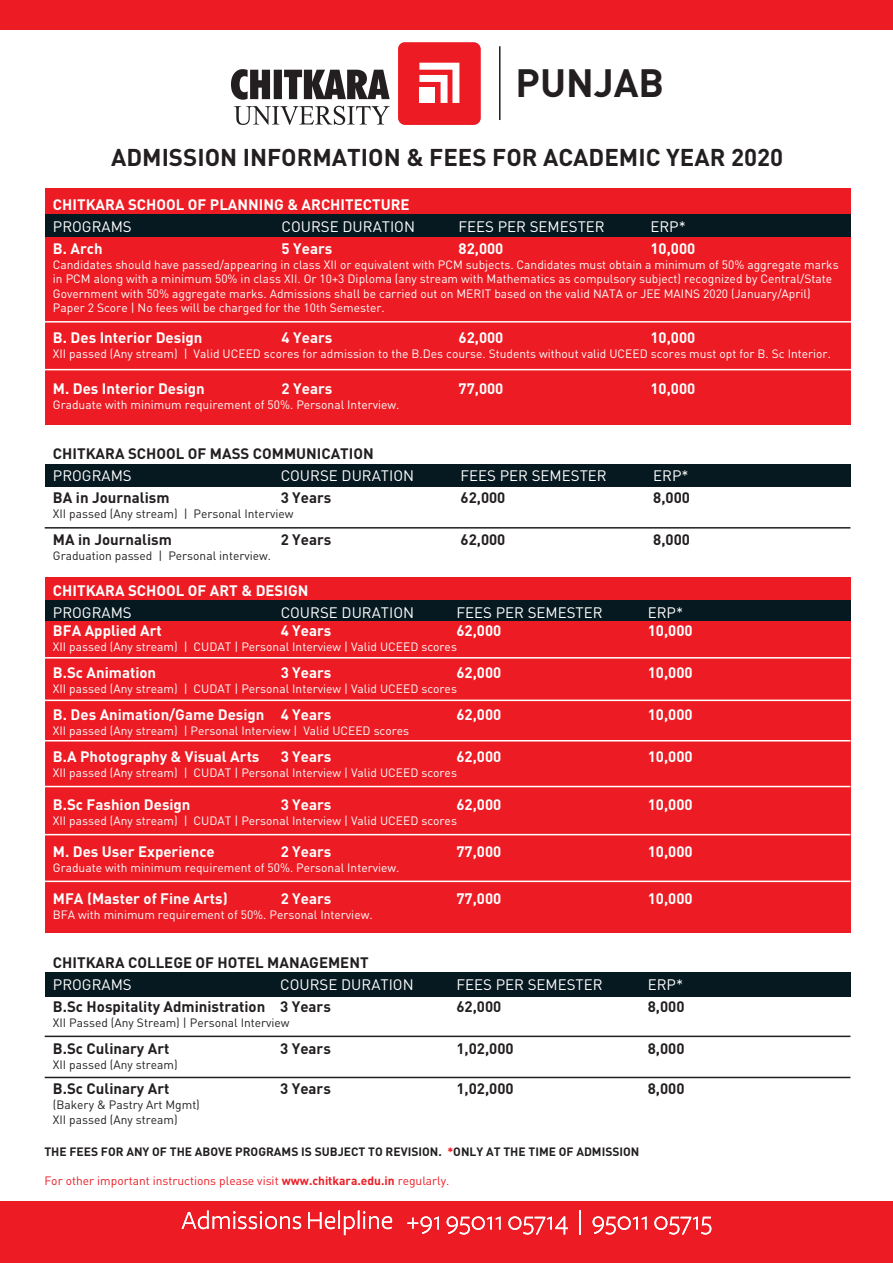
<style>
.page{position:relative;width:893px;height:1263px;background:#fff}
.page>*{position:absolute;margin:0;border:0;box-sizing:border-box;transform-origin:0 0}
.t1{font:700 39px "DI Nbek";color:#231f20}
.t2{font:700 24px "DI Nbek";color:#231f20}
.t3{font:700 15px "DI Nbek";color:#fff}
.t4{font:700 15px "DI Nbek";color:#231f20}
.t5{font:15px "DIN Bek";color:#fff}
.t6{font:12px/14.5px "DIN Bek";color:#fff}
.t7{font:12px/14.5px "DIN Bek";color:#231f20}
.t8{font:700 12px "DI Nbek";color:#231f20}
.t9{font:12px "DIN Bek";color:#ed1c24}
.s1{color:#ed1c24}
.s2{font-family:"DI Nbek";font-weight:700}
</style>
<div class="page">
<div style="left:0;top:0;width:893px;height:30px;background:#ed1c24"></div>
<div style="left:45px;top:237px;width:805px;height:188px;background:#ed1c24"></div>
<div style="left:45px;top:188px;width:805px;height:26px;background:#ed1c24"></div>
<div style="left:45px;top:214px;width:805px;height:23px;background:#061820"></div>
<hr style="left:45px;top:321px;width:808px;height:2px;background:#fff">
<hr style="left:45px;top:369px;width:808px;height:1px;background:#fff">
<div style="left:398px;top:42px;width:83px;height:83px;background:#ed1c24;border-radius:7px"></div>
<svg style="left:419px;top:63px;width:40px;height:40px"></svg>
<div style="left:420px;top:88px;width:15px;height:15px;background:#fff"></div>
<svg style="left:231px;top:69px;width:159px;height:31px"></svg>
<svg style="left:234px;top:106px;width:156px;height:19px"></svg>
<hr style="left:499px;top:46px;width:1px;height:74px;background:#231f20">
<div style="left:0;top:1201px;width:893px;height:62px;background:#ed1c24"></div>
<svg style="left:182px;top:1210px;width:119px;height:19px"></svg>
<svg style="left:308px;top:1210px;width:84px;height:25px"></svg>
<svg style="left:407px;top:1216px;width:32px;height:18px"></svg>
<svg style="left:447px;top:1216px;width:54px;height:18px"></svg>
<svg style="left:508px;top:1216px;width:60px;height:18px"></svg>
<hr style="left:579px;top:1210px;width:2px;height:25px;background:#fff">
<svg style="left:593px;top:1216px;width:54px;height:18px"></svg>
<svg style="left:654px;top:1216px;width:57px;height:18px"></svg>
<div style="left:45px;top:464px;width:805px;height:23px;background:#061820"></div>
<hr style="left:45px;top:527px;width:805px;height:2px;background:#231f20">
<div style="left:45px;top:621px;width:805px;height:312px;background:#ed1c24"></div>
<div style="left:45px;top:577px;width:805px;height:23px;background:#ed1c24"></div>
<div style="left:45px;top:600px;width:805px;height:21px;background:#061820"></div>
<hr style="left:45px;top:657px;width:805px;height:1px;background:#fff">
<hr style="left:45px;top:700px;width:805px;height:1px;background:#fff">
<hr style="left:45px;top:740px;width:805px;height:1px;background:#fff">
<hr style="left:45px;top:786px;width:805px;height:1px;background:#fff">
<hr style="left:45px;top:834px;width:805px;height:1px;background:#fff">
<hr style="left:45px;top:880px;width:805px;height:2px;background:#fff">
<div style="left:45px;top:972px;width:805px;height:24px;background:#061820"></div>
<hr style="left:45px;top:1035px;width:805px;height:2px;background:#231f20">
<hr style="left:45px;top:1077px;width:805px;height:1px;background:#231f20">
<h1 class="t1" style="left:515px;top:69px;width:150px">PUNJAB</h1>
<h2 class="t2" style="left:111px;top:149px;width:674px">ADMISSION INFORMATION &amp; FEES FOR ACADEMIC YEAR 2020</h2>
<p class="t3" style="left:53px;top:199px;width:358px">CHITKARA SCHOOL OF PLANNING &amp; ARCHITECTURE</p>
<p class="t5" style="left:53px;top:221px;width:80px">PROGRAMS</p>
<p class="t5" style="left:282px;top:221px;width:135px">COURSE DURATION</p>
<p class="t5" style="left:459px;top:221px;width:148px">FEES PER SEMESTER</p>
<p class="t5" style="left:650px;top:221px;width:37px">ERP*</p>
<p class="t3" style="left:53px;top:243px;width:51px">B. Arch</p>
<p class="t3" style="left:282px;top:243px;width:52px">5 Years</p>
<p class="t3" style="left:459px;top:243px;width:46px">82,000</p>
<p class="t3" style="left:650px;top:243px;width:46px">10,000</p>
<p class="t6" style="left:53px;top:259px;width:787px">Candidates should have passed/appearing in class XII or equivalent with PCM subjects. Candidates must obtain a minimum of 50% aggregate marks in PCM along with a minimum 50% in class XII. Or 10+3 Diploma (any stream with Mathematics as compulsory subject) recognized by Central/State Government with 50% aggregate marks. Admissions shall be carried out on MERIT based on the valid NATA or JEE MAINS 2020 (January/April)<br>Paper 2 Score | No fees will be charged for the 10th Semester.</p>
<p class="t3" style="left:53px;top:332px;width:151px">B. Des Interior Design</p>
<p class="t3" style="left:282px;top:332px;width:52px">4 Years</p>
<p class="t3" style="left:459px;top:332px;width:46px">62,000</p>
<p class="t3" style="left:650px;top:332px;width:46px">10,000</p>
<p class="t6" style="left:53px;top:348px;width:779px">XII passed (Any stream) | Valid UCEED scores for admission to the B.Des course. Students without valid UCEED scores must opt for B. Sc Interior.</p>
<p class="t3" style="left:53px;top:383px;width:153px">M. Des Interior Design</p>
<p class="t3" style="left:282px;top:383px;width:52px">2 Years</p>
<p class="t3" style="left:459px;top:383px;width:46px">77,000</p>
<p class="t3" style="left:650px;top:383px;width:46px">10,000</p>
<p class="t6" style="left:53px;top:399px;width:348px">Graduate with minimum requirement of 50%. Personal Interview.</p>
<p class="t4" style="left:53px;top:449px;width:322px">CHITKARA SCHOOL OF MASS COMMUNICATION</p>
<p class="t5" style="left:53px;top:470px;width:80px">PROGRAMS</p>
<p class="t5" style="left:281px;top:470px;width:135px">COURSE DURATION</p>
<p class="t5" style="left:460px;top:470px;width:148px">FEES PER SEMESTER</p>
<p class="t5" style="left:653px;top:470px;width:37px">ERP*</p>
<p class="t4" style="left:53px;top:492px;width:118px">BA in Journalism</p>
<p class="t4" style="left:281px;top:492px;width:52px">3 Years</p>
<p class="t4" style="left:460px;top:492px;width:46px">62,000</p>
<p class="t4" style="left:653px;top:492px;width:38px">8,000</p>
<p class="t7" style="left:53px;top:508px;width:242px">XII passed (Any stream) | Personal Interview</p>
<p class="t4" style="left:53px;top:534px;width:120px">MA in Journalism</p>
<p class="t4" style="left:281px;top:534px;width:52px">2 Years</p>
<p class="t4" style="left:460px;top:534px;width:46px">62,000</p>
<p class="t4" style="left:653px;top:534px;width:38px">8,000</p>
<p class="t7" style="left:53px;top:550px;width:220px">Graduation passed | Personal interview.</p>
<p class="t3" style="left:53px;top:586px;width:257px">CHITKARA SCHOOL OF ART &amp; DESIGN</p>
<p class="t5" style="left:53px;top:607px;width:80px">PROGRAMS</p>
<p class="t5" style="left:281px;top:607px;width:135px">COURSE DURATION</p>
<p class="t5" style="left:456px;top:607px;width:148px">FEES PER SEMESTER</p>
<p class="t5" style="left:648px;top:607px;width:37px">ERP*</p>
<p class="t3" style="left:53px;top:626px;width:110px">BFA Applied Art</p>
<p class="t3" style="left:281px;top:626px;width:52px">4 Years</p>
<p class="t3" style="left:456px;top:626px;width:46px">62,000</p>
<p class="t3" style="left:648px;top:626px;width:46px">10,000</p>
<p class="t6" style="left:53px;top:641px;width:405px">XII passed (Any stream) | CUDAT | Personal Interview | Valid UCEED scores</p>
<p class="t3" style="left:53px;top:668px;width:105px">B.Sc Animation</p>
<p class="t3" style="left:281px;top:668px;width:52px">3 Years</p>
<p class="t3" style="left:456px;top:668px;width:46px">62,000</p>
<p class="t3" style="left:648px;top:668px;width:46px">10,000</p>
<p class="t6" style="left:53px;top:683px;width:405px">XII passed (Any stream) | CUDAT | Personal Interview | Valid UCEED scores</p>
<p class="t3" style="left:53px;top:710px;width:280px">B. Des Animation/Game Design 4 Years</p>
<p class="t3" style="left:456px;top:710px;width:46px">62,000</p>
<p class="t3" style="left:648px;top:710px;width:46px">10,000</p>
<p class="t6" style="left:53px;top:725px;width:358px">XII passed (Any stream) | Personal Interview | Valid UCEED scores</p>
<p class="t3" style="left:53px;top:751px;width:208px">B.A Photography &amp; Visual Arts</p>
<p class="t3" style="left:281px;top:751px;width:52px">3 Years</p>
<p class="t3" style="left:456px;top:751px;width:46px">62,000</p>
<p class="t3" style="left:648px;top:751px;width:46px">10,000</p>
<p class="t6" style="left:53px;top:767px;width:405px">XII passed (Any stream) | CUDAT | Personal Interview | Valid UCEED scores</p>
<p class="t3" style="left:53px;top:799px;width:139px">B.Sc Fashion Design</p>
<p class="t3" style="left:281px;top:799px;width:52px">3 Years</p>
<p class="t3" style="left:456px;top:799px;width:46px">62,000</p>
<p class="t3" style="left:648px;top:799px;width:46px">10,000</p>
<p class="t6" style="left:53px;top:814px;width:405px">XII passed (Any stream) | CUDAT | Personal Interview | Valid UCEED scores</p>
<p class="t3" style="left:53px;top:846px;width:163px">M. Des User Experience</p>
<p class="t3" style="left:281px;top:846px;width:52px">2 Years</p>
<p class="t3" style="left:456px;top:846px;width:46px">77,000</p>
<p class="t3" style="left:648px;top:846px;width:46px">10,000</p>
<p class="t6" style="left:53px;top:862px;width:348px">Graduate with minimum requirement of 50%. Personal Interview.</p>
<p class="t3" style="left:53px;top:894px;width:176px">MFA (Master of Fine Arts)</p>
<p class="t3" style="left:281px;top:894px;width:52px">2 Years</p>
<p class="t3" style="left:456px;top:894px;width:46px">77,000</p>
<p class="t3" style="left:648px;top:894px;width:46px">10,000</p>
<p class="t6" style="left:53px;top:909px;width:321px">BFA with minimum requirement of 50%. Personal Interview.</p>
<p class="t4" style="left:53px;top:957px;width:317px">CHITKARA COLLEGE OF HOTEL MANAGEMENT</p>
<p class="t5" style="left:53px;top:979px;width:80px">PROGRAMS</p>
<p class="t5" style="left:280px;top:979px;width:135px">COURSE DURATION</p>
<p class="t5" style="left:456px;top:979px;width:148px">FEES PER SEMESTER</p>
<p class="t5" style="left:648px;top:979px;width:37px">ERP*</p>
<p class="t4" style="left:53px;top:1001px;width:280px">B.Sc Hospitality Administration 3 Years</p>
<p class="t4" style="left:456px;top:1001px;width:46px">62,000</p>
<p class="t4" style="left:648px;top:1001px;width:38px">8,000</p>
<p class="t7" style="left:53px;top:1017px;width:238px">XII Passed (Any Stream) | Personal Interview</p>
<p class="t4" style="left:53px;top:1043px;width:118px">B.Sc Culinary Art</p>
<p class="t4" style="left:280px;top:1043px;width:52px">3 Years</p>
<p class="t4" style="left:456px;top:1043px;width:59px">1,02,000</p>
<p class="t4" style="left:648px;top:1043px;width:38px">8,000</p>
<p class="t7" style="left:53px;top:1059px;width:126px">XII passed (Any stream)</p>
<p class="t4" style="left:53px;top:1083px;width:118px">B.Sc Culinary Art</p>
<p class="t4" style="left:280px;top:1083px;width:52px">3 Years</p>
<p class="t4" style="left:456px;top:1083px;width:59px">1,02,000</p>
<p class="t4" style="left:648px;top:1083px;width:38px">8,000</p>
<p class="t7" style="left:53px;top:1099px;width:148px">(Bakery &amp; Pastry Art Mgmt)<br>XII passed (Any stream)</p>
<p class="t8" style="left:44px;top:1147px;width:597px">THE FEES FOR ANY OF THE ABOVE PROGRAMS IS SUBJECT TO REVISION. <span class="s1">*</span>ONLY AT THE TIME OF ADMISSION</p>
<p class="t9" style="left:44px;top:1176px;width:407px">For other important instructions please visit <span class="s2">www.chitkara.edu.in</span> regularly.</p>
</div>
